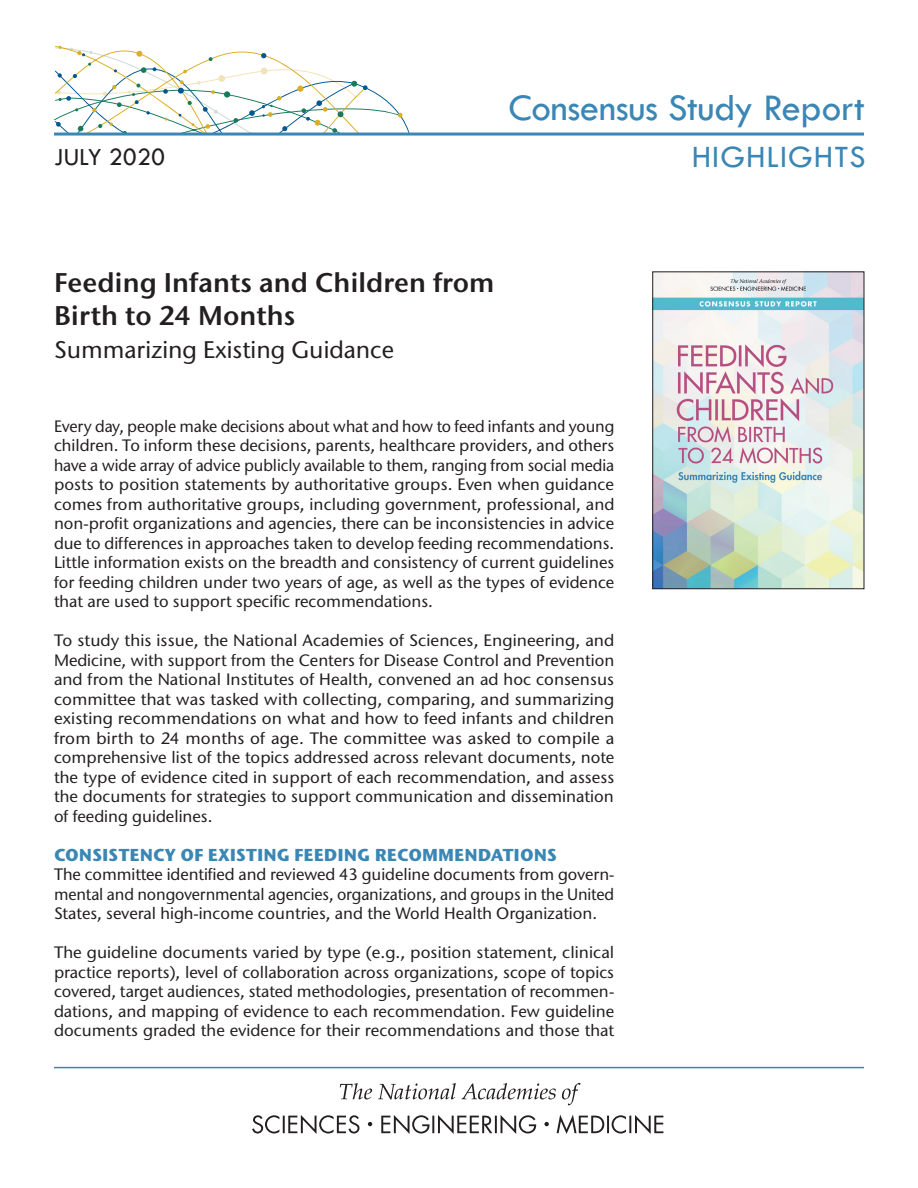
<style>
.page{position:relative;width:918px;height:1188px;background:#fff}
.page>*{position:absolute;margin:0;border:0;box-sizing:border-box;transform-origin:0 0}
.t1{font:39px "Tw Cen";letter-spacing:-.01em;color:#3a86b4}
.t2{font:32.25px "Tw Cen";letter-spacing:.03em;color:#3a86b4}
.Report_Title{font:600 27px/33px "Stone Sans ITC Std";color:#231f20}
.t3{font:25.5px "Tw Cen";color:#231f20}
.Report_Subtitle{font:500 24px "Stone Sans ITC Std";color:#231f20}
.Body_Text{font:700 17.25px "Stone Sans ITC Std";color:#3a86b4}
.Body_Text-2{font:500 16.5px/19.5px "Stone Sans ITC Std";color:#231f20;text-align:justify}
</style>
<div class="page">
<hr style="left:54px;top:1067px;width:810px;height:1px;background:#3a86b4">
<svg style="left:340px;top:1083px;width:241px;height:22px"></svg>
<svg style="left:252px;top:1115px;width:411px;height:19px"></svg>
<svg style="left:54px;top:46px;width:357px;height:87px"></svg>
<hr style="left:54px;top:133px;width:810px;height:3px;background:#3a86b4">
<img style="left:654px;top:273px;width:208px;height:314px">
<div style="left:652px;top:271px;width:212px;height:318px;border:1px solid #231f20"></div>
<p class="t3" style="left:54px;top:142px;width:113px">JULY 2020</p>
<p class="t1" style="left:508px;top:84px;width:358px">Consensus Study Report</p>
<p class="t2" style="left:692px;top:137px;width:175px">HIGHLIGHTS</p>
<p class="Report_Title" style="left:54px;top:265px;width:442px">Feeding Infants and Children from<br>Birth to 24 Months</p>
<p class="Report_Subtitle" style="left:54px;top:335px;width:342px">Summarizing Existing Guidance</p>
<p class="Body_Text-2" style="left:54px;top:416px;width:562px">Every day, people make decisions about what and how to feed infants and young children. To inform these decisions, parents, healthcare providers, and others have a wide array of advice publicly available to them, ranging from social media posts to position statements by authoritative groups. Even when guidance comes from authoritative groups, including government, professional, and non-profit organizations and agencies, there can be inconsistencies in advice due to differences in approaches taken to develop feeding recommendations.<br>Little information exists on the breadth and consistency of current guidelines for feeding children under two years of age, as well as the types of evidence that are used to support specific recommendations.</p>
<p class="Body_Text-2" style="left:54px;top:631px;width:562px">To study this issue, the National Academies of Sciences, Engineering, and Medicine, with support from the Centers for Disease Control and Prevention and from the National Institutes of Health, convened an ad hoc consensus committee that was tasked with collecting, comparing, and summarizing existing recommendations on what and how to feed infants and children from birth to 24 months of age. The committee was asked to compile a comprehensive list of the topics addressed across relevant documents, note the type of evidence cited in support of each recommendation, and assess the documents for strategies to support communication and dissemination of feeding guidelines.</p>
<p class="Body_Text" style="left:54px;top:844px;width:505px">CONSISTENCY OF EXISTING FEEDING RECOMMENDATIONS</p>
<p class="Body_Text-2" style="left:54px;top:865px;width:562px">The committee identified and reviewed 43 guideline documents from govern&shy;mental and nongovernmental agencies, organizations, and groups in the United States, several high-income countries, and the World Health Organization.</p>
<p class="Body_Text-2" style="left:54px;top:943px;width:562px">The guideline documents varied by type (e.g., position statement, clinical practice reports), level of collaboration across organizations, scope of topics covered, target audiences, stated methodologies, presentation of recommen&shy;dations, and mapping of evidence to each recommendation. Few guideline documents graded the evidence for their recommendations and those that</p>
</div>
